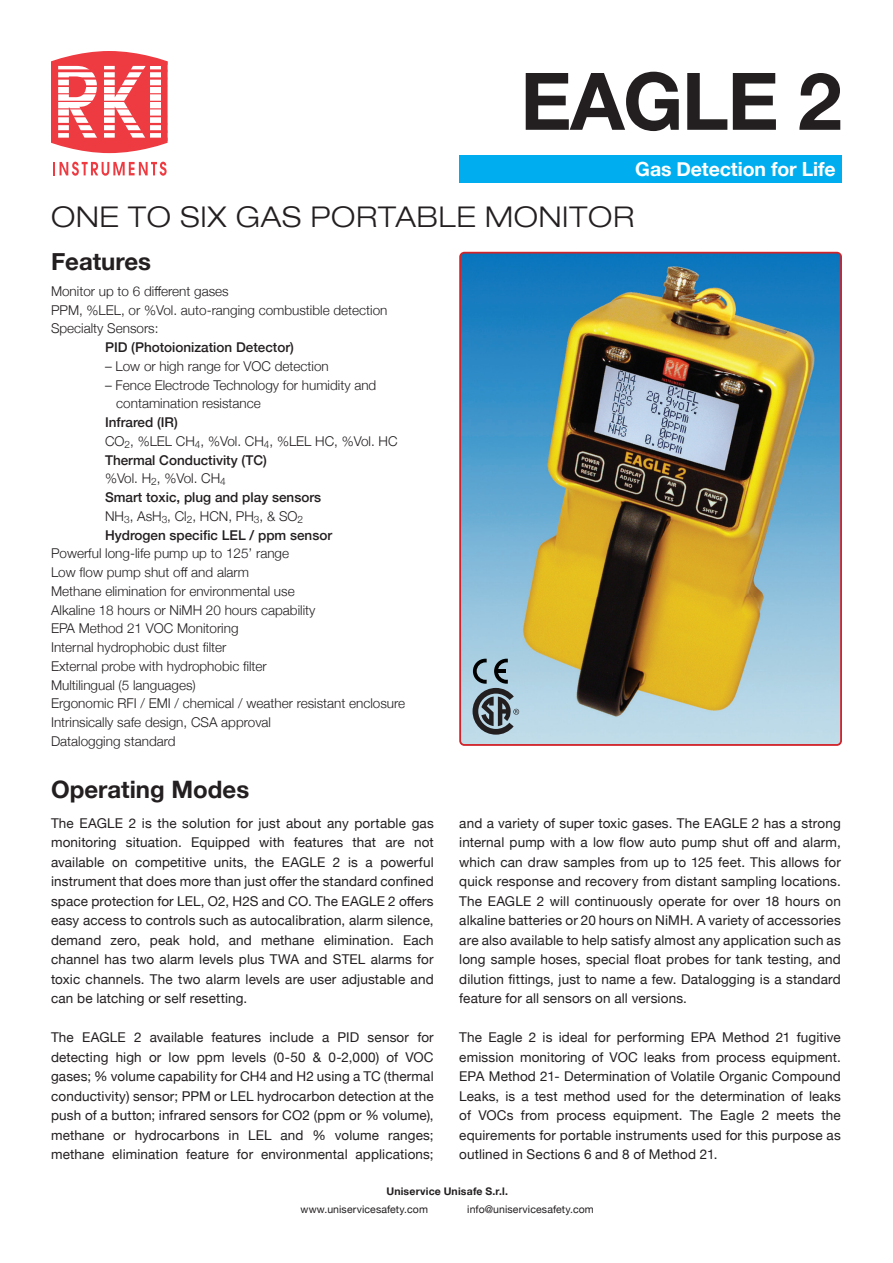
<style>
.page{position:relative;width:893px;height:1263px;background:#fff}
.page>*{position:absolute;margin:0;border:0;box-sizing:border-box;transform-origin:0 0}
.t1{font:700 79.5px "Helvetica Neue";letter-spacing:-.02em;color:#231f20}
.t2{font:300 expanded 28.5px "Helvetica Neue LT Com";letter-spacing:.025em;color:#231f20}
.t3{font:700 24px "Helvetica Neue";color:#231f20}
.t4{font:700 19.5px "Helvetica Neue";letter-spacing:-.005em;color:#fff}
.t5{font:13.5px/19.5px "Helvetica Neue";letter-spacing:.01em;color:#231f20;text-align:justify}
.t6{font:300 13.5px/18.8px "Helvetica Neue";color:#231f20}
.t7{font:500 13.5px/18.8px "Helvetica Neue";color:#231f20}
.t8{font:10.5px "Helvetica Neue";letter-spacing:.01em;color:#231f20}
.t9{font:700 10.5px "Helvetica Neue";letter-spacing:.02em;color:#231f20}
.s1{font-weight:300}
</style>
<div class="page">
<svg style="left:53px;top:162px;width:114px;height:14px"></svg>
<svg style="left:51px;top:51px;width:117px;height:102px"></svg>
<svg style="left:150px;top:66px;width:10px;height:72px"></svg>
<hr style="left:52px;top:61px;width:115px;height:4px;background:#ee3a41">
<hr style="left:52px;top:69px;width:115px;height:3px;background:#ee3a41">
<hr style="left:52px;top:77px;width:115px;height:3px;background:#ee3a41">
<hr style="left:51px;top:85px;width:116px;height:2px;background:#ee3a41">
<hr style="left:51px;top:93px;width:116px;height:1px;background:#ee3a41">
<hr style="left:52px;top:138px;width:115px;height:3px;background:#ee3a41">
<hr style="left:52px;top:130px;width:115px;height:3px;background:#ee3a41">
<hr style="left:52px;top:123px;width:115px;height:2px;background:#ee3a41">
<hr style="left:51px;top:116px;width:116px;height:1px;background:#ee3a41">
<hr style="left:51px;top:108px;width:116px;height:1px;background:#ee3a41">
<hr style="left:51px;top:101px;width:116px;height:1px;background:#ee3a41">
<div style="left:459px;top:156px;width:383px;height:27px;background:#00aeef"></div>
<img style="left:462px;top:255px;width:377px;height:488px">
<svg style="left:473px;top:659px;width:46px;height:76px;background:#7a8e98"></svg>
<hr style="left:495px;top:669px;width:10px;height:4px;background:#000001">
<div style="left:459px;top:252px;width:383px;height:494px;border:2px solid #d1232a;border-radius:4px"></div>
<h1 class="t1" style="left:520px;top:39px;width:323px">EAGLE 2</h1>
<h3 class="t4" style="left:635px;top:154px;width:202px">Gas Detection for Life</h3>
<h2 class="t2" style="left:51px;top:200px;width:585px">ONE TO SIX GAS PORTABLE MONITOR</h2>
<h3 class="t3" style="left:51px;top:243px;width:102px">Features</h3>
<p class="t6" style="left:51px;top:281px;width:338px">Monitor up to 6 different gases<br>PPM, %LEL, or %Vol. auto-ranging combustible detection<br>Specialty Sensors:</p>
<p class="t7" style="left:105px;top:337px;width:190px">PID (Photoionization Detector)</p>
<p class="t6" style="left:105px;top:356px;width:225px">– Low or high range for VOC detection</p>
<p class="t6" style="left:116px;top:374px;width:262px;text-indent:-11px">– Fence Electrode Technology for humidity and contamination resistance</p>
<p class="t7" style="left:105px;top:412px;width:294px">Infrared (IR)<br><span class="s1">CO</span><sub>2</sub><span class="s1">, %LEL CH</span><sub>4</sub><span class="s1">, %Vol. CH</span><sub>4</sub><span class="s1">, %LEL HC, %Vol. HC<br></span>Thermal Conductivity (TC)<br><span class="s1">%Vol. H</span><sub>2</sub><span class="s1">, %Vol. CH</span><sub>4<br></sub>Smart toxic, plug and play sensors<br><span class="s1">NH</span><sub>3</sub><span class="s1">, AsH</span><sub>3</sub><span class="s1">, Cl</span><sub>2</sub><span class="s1">, HCN, PH</span><sub>3</sub><span class="s1">, &amp; SO</span><sub>2<br></sub>Hydrogen specific LEL / ppm sensor</p>
<p class="t6" style="left:51px;top:543px;width:356px">Powerful long-life pump up to 125’ range<br>Low flow pump shut off and alarm<br>Methane elimination for environmental use<br>Alkaline 18 hours or NiMH 20 hours capability<br>EPA Method 21 VOC Monitoring<br>Internal hydrophobic dust filter<br>External probe with hydrophobic filter<br>Multilingual (5 languages)<br>Ergonomic RFI / EMI / chemical / weather resistant enclosure Intrinsically safe design, CSA approval<br>Datalogging standard</p>
<h3 class="t3" style="left:51px;top:770px;width:200px">Operating Modes</h3>
<p class="t5" style="left:51px;top:814px;width:384px">The EAGLE 2 is the solution for just about any portable gas monitoring situation. Equipped with features that are not available on competitive units, the EAGLE 2 is a powerful instrument that does more than just offer the standard confined space protection for LEL, O2, H2S and CO. The EAGLE 2 offers easy access to controls such as autocalibration, alarm silence, demand zero, peak hold, and methane elimination. Each channel has two alarm levels plus TWA and STEL alarms for toxic channels. The two alarm levels are user adjustable and can be latching or self resetting.</p>
<p class="t5" style="left:51px;top:1028px;width:384px">The EAGLE 2 available features include a PID sensor for detecting high or low ppm levels (0-50 &amp; 0-2,000) of VOC gases; % volume capability for CH4 and H2 using a TC (thermal conductivity) sensor; PPM or LEL hydrocarbon detection at the push of a button; infrared sensors for CO2 (ppm or % volume), methane or hydrocarbons in LEL and % volume ranges; methane elimination feature for environmental applications;</p>
<p class="t5" style="left:459px;top:814px;width:383px">and a variety of super toxic gases. The EAGLE 2 has a strong internal pump with a low flow auto pump shut off and alarm, which can draw samples from up to 125 feet. This allows for quick response and recovery from distant sampling locations.<br>The EAGLE 2 will continuously operate for over 18 hours on alkaline batteries or 20 hours on NiMH. A variety of accessories are also available to help satisfy almost any application such as long sample hoses, special float probes for tank testing, and dilution fittings, just to name a few. Datalogging is a standard feature for all sensors on all versions.</p>
<p class="t5" style="left:459px;top:1028px;width:383px">The Eagle 2 is ideal for performing EPA Method 21 fugitive emission monitoring of VOC leaks from process equipment.<br>EPA Method 21- Determination of Volatile Organic Compound Leaks, is a test method used for the determination of leaks of VOCs from process equipment. The Eagle 2 meets the equirements for portable instruments used for this purpose as outlined in Sections 6 and 8 of Method 21.</p>
<p class="t9" style="left:386px;top:1183px;width:123px">Uniservice Unisafe S.r.l.</p>
<p class="t8" style="left:300px;top:1202px;width:129px">www.uniservicesafety.com</p>
<p class="t8" style="left:467px;top:1202px;width:128px">info@uniservicesafety.com</p>
</div>
